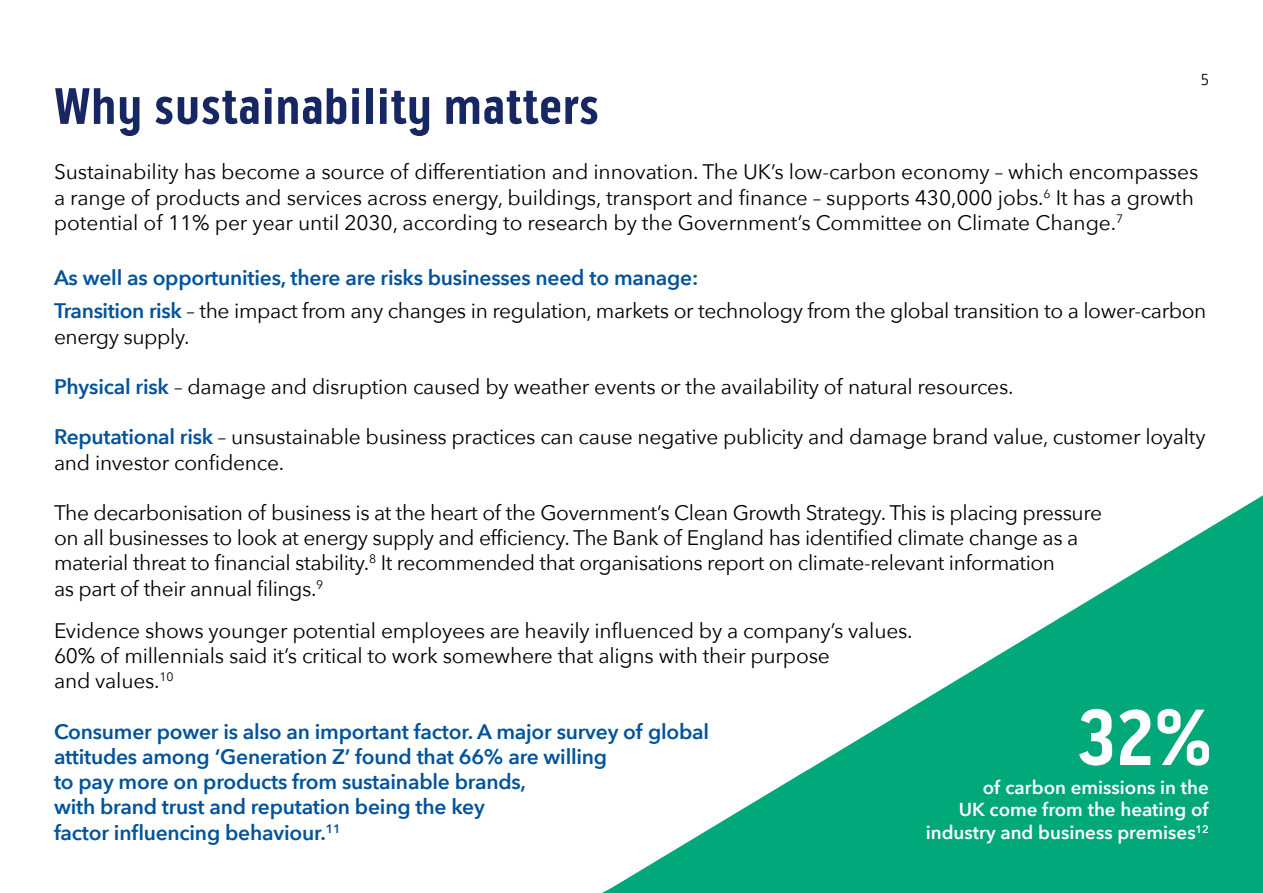
<style>
.page{position:relative;width:1263px;height:893px;background:#fff}
.page>*{position:absolute;margin:0;border:0;box-sizing:border-box;transform-origin:0 0}
.t1{font:700 81.3px "Bo S Pill Gothic";color:#fff}
.t2{font:700 52.5px "Bo S Pill Gothic";color:#162763}
.t3{font:21px/25.2px "Avenir Next";letter-spacing:-.01em;color:#000}
.t4{font:600 21px/25.2px "Avenir Next";letter-spacing:-.01em;color:#00539b}
.t5{font:600 18.75px/22.5px "Avenir Next";color:#fff;text-align:right}
.t6{font:300 16.5px "Lloyds Bank Jack";color:#000}
.s1{font-weight:600;color:#00539b}
</style>
<div class="page">
<svg style="left:1126px;top:495px;width:137px;height:83px"></svg>
<svg style="left:602px;top:578px;width:661px;height:315px;fill:#00a87a"></svg>
<p class="t6" style="left:1201px;top:66px;width:10px">5</p>
<h2 class="t2" style="left:54px;top:75px;width:547px">Why sustainability matters</h2>
<p class="t3" style="left:54px;top:158px;width:1146px">Sustainability has become a source of differentiation and innovation. The UK’s low-carbon economy – which encompasses a range of products and services across energy, buildings, transport and finance – supports 430,000 jobs.<sup>6</sup> It has a growth potential of 11% per year until 2030, according to research by the Government’s Committee on Climate Change.<sup>7</sup></p>
<p class="t3" style="left:54px;top:260px;width:1154px;line-height:33.8px"><span class="s1">As well as opportunities, there are risks businesses need to manage:<br>Transition risk</span> – the impact from any changes in regulation, markets or technology from the global transition to a lower-carbon</p>
<p class="t3" style="left:54px;top:323px;width:137px">energy supply.</p>
<p class="t3" style="left:54px;top:373px;width:961px"><span class="s1">Physical risk</span> – damage and disruption caused by weather events or the availability of natural resources.</p>
<p class="t3" style="left:54px;top:424px;width:1153px"><span class="s1">Reputational risk</span> – unsustainable business practices can cause negative publicity and damage brand value, customer loyalty and investor confidence.</p>
<p class="t3" style="left:54px;top:499px;width:1050px">The decarbonisation of business is at the heart of the Government’s Clean Growth Strategy. This is placing pressure on all businesses to look at energy supply and efficiency. The Bank of England has identified climate change as a material threat to financial stability.<sup>8</sup> It recommended that organisations report on climate-relevant information<br>as part of their annual filings.<sup>9</sup></p>
<p class="t3" style="left:54px;top:617px;width:860px">Evidence shows younger potential employees are heavily influenced by a company’s values.<br>60% of millennials said it’s critical to work somewhere that aligns with their purpose<br>and values.<sup>10</sup></p>
<p class="t4" style="left:54px;top:718px;width:657px">Consumer power is also an important factor. A major survey of global attitudes among ‘Generation Z’ found that 66% are willing<br>to pay more on products from sustainable brands,<br>with brand trust and reputation being the key<br>factor influencing behaviour.<sup>11</sup></p>
<h1 class="t1" style="left:1077px;top:689px;width:138px">32%</h1>
<p class="t5" style="left:926px;top:798px;width:285px">UK come from the heating of industry and business premises<sup>12</sup></p>
<p class="t5" style="left:983px;top:776px;width:228px">of carbon emissions in the</p>
</div>
